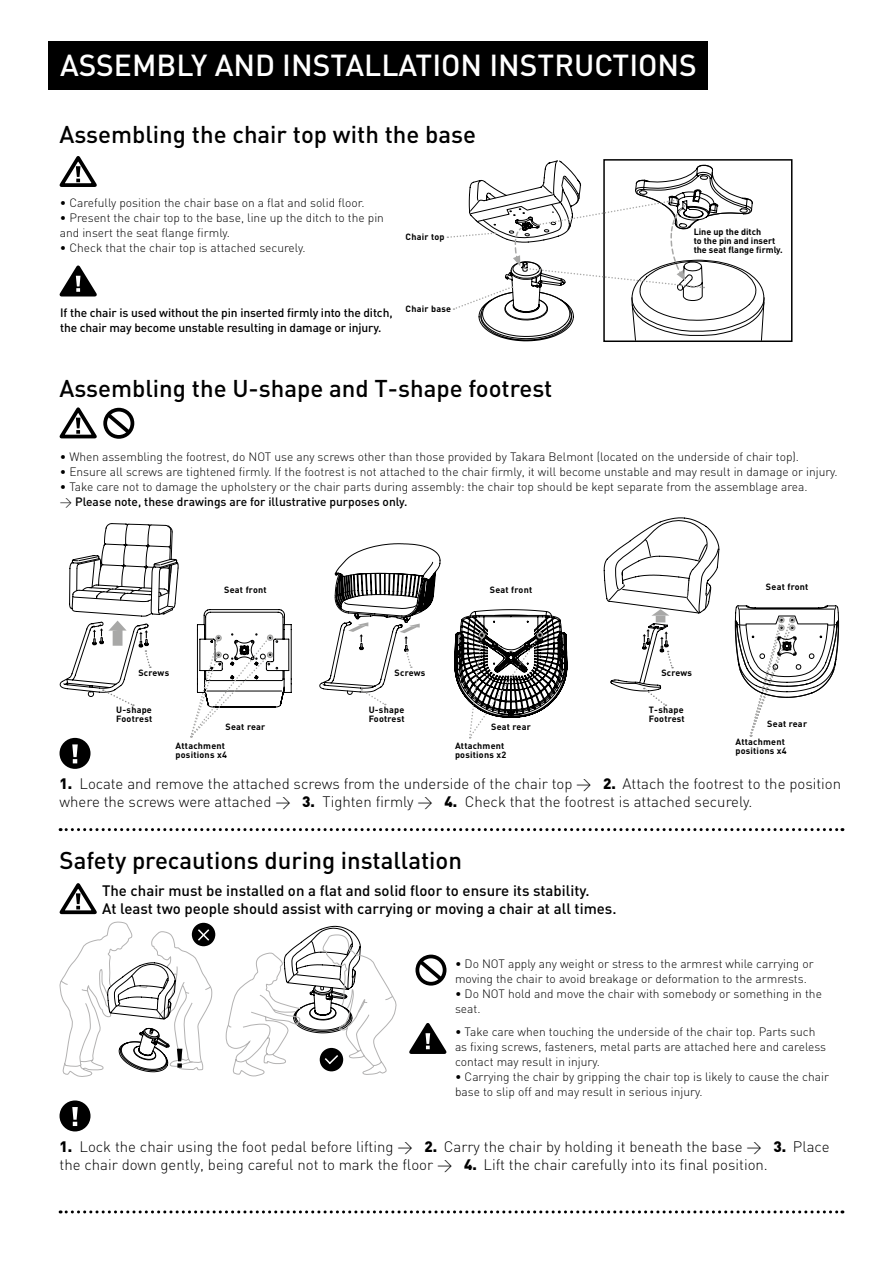
<style>
.page{position:relative;width:893px;height:1263px;background:#fff}
.page>*{position:absolute;margin:0;border:0;box-sizing:border-box;transform-origin:0 0}
.t1{font:500 30px "DIN";color:#fff}
.t2{font:500 24px "DIN";color:#000}
.t3{font:300 15px/18px "DIN";color:#000}
.t4{font:500 15px/18px "DIN";color:#000}
.t5{font:300 12px/15px "DIN";color:#000}
.t6{font:500 12px/15px "DIN";letter-spacing:-.01em;color:#000}
.t7{font:700 9px/9px "DIN";letter-spacing:.025em;color:#000}
.t8{font:700 9px/9px "DIN";color:#000}
.s1{font-weight:500}
.s2{font-weight:900}
</style>
<div class="page">
<div style="left:603px;top:159px;width:189px;height:183px;border:2px solid #000"></div>
<div style="left:48px;top:41px;width:660px;height:48px;background:#000"></div>
<svg style="left:60px;top:828px;width:783px;height:3px"></svg>
<svg style="left:60px;top:1210px;width:783px;height:3px"></svg>
<svg style="left:447px;top:159px;width:318px;height:183px"></svg>
<svg style="left:59px;top:265px;width:38px;height:32px"></svg>
<svg style="left:415px;top:954px;width:32px;height:32px"></svg>
<svg style="left:59px;top:407px;width:76px;height:32px"></svg>
<svg style="left:59px;top:156px;width:38px;height:31px"></svg>
<svg style="left:409px;top:1023px;width:38px;height:31px"></svg>
<div style="left:61px;top:1102px;width:28px;height:27px;background:#000;border-radius:50%"></div>
<div style="left:60px;top:1100px;width:31px;height:31px;border:4px solid #000;border-radius:50%"></div>
<svg style="left:72px;top:1107px;width:6px;height:19px"></svg>
<div style="left:61px;top:740px;width:28px;height:27px;background:#000;border-radius:50%"></div>
<div style="left:60px;top:738px;width:31px;height:31px;border:4px solid #000;border-radius:50%"></div>
<svg style="left:72px;top:744px;width:6px;height:19px"></svg>
<svg style="left:59px;top:523px;width:120px;height:183px"></svg>
<svg style="left:190px;top:609px;width:102px;height:128px"></svg>
<svg style="left:734px;top:605px;width:105px;height:131px"></svg>
<svg style="left:319px;top:543px;width:122px;height:163px"></svg>
<svg style="left:603px;top:517px;width:117px;height:189px"></svg>
<svg style="left:455px;top:609px;width:112px;height:129px"></svg>
<div style="left:192px;top:923px;width:23px;height:23px;background:#000;border-radius:50%"></div>
<svg style="left:59px;top:883px;width:153px;height:194px"></svg>
<svg style="left:225px;top:925px;width:172px;height:152px"></svg>
<p class="t1" style="left:60px;top:46px;width:638px">ASSEMBLY AND INSTALLATION INSTRUCTIONS</p>
<p class="t2" style="left:60px;top:119px;width:418px">Assembling the chair top with the base</p>
<p class="t5" style="left:60px;top:196px;width:306px">• Carefully position the chair base on a flat and solid floor.</p>
<p class="t5" style="left:60px;top:211px;width:326px">• Present the chair top to the base, line up the ditch to the pin and insert the seat flange firmly.</p>
<p class="t5" style="left:60px;top:241px;width:247px">• Check that the chair top is attached securely.</p>
<p class="t7" style="left:406px;top:232px;width:41px">Chair top</p>
<p class="t6" style="left:60px;top:305px;width:334px">If the chair is used without the pin inserted firmly into the ditch, the chair may become unstable resulting in damage or injury.</p>
<p class="t7" style="left:406px;top:304px;width:47px">Chair base</p>
<p class="t2" style="left:60px;top:373px;width:494px">Assembling the U-shape and T-shape footrest</p>
<p class="t8" style="left:694px;top:227px;width:91px">Line up the ditch<br>to the pin and insert the seat flange firmly.</p>
<p class="t5" style="left:60px;top:449px;width:741px">• When assembling the footrest, do NOT use any screws other than those provided by Takara Belmont (located on the underside of chair top).</p>
<p class="t5" style="left:60px;top:464px;width:779px">• Ensure all screws are tightened firmly. If the footrest is not attached to the chair firmly, it will become unstable and may result in damage or injury.</p>
<p class="t5" style="left:60px;top:479px;width:749px">• Take care not to damage the upholstery or the chair parts during assembly: the chair top should be kept separate from the assemblage area. &gt; <span class="s1">Please note, these drawings are for illustrative purposes only.</span></p>
<p class="t7" style="left:224px;top:585px;width:44px">Seat front</p>
<p class="t7" style="left:490px;top:585px;width:44px">Seat front</p>
<p class="t7" style="left:766px;top:582px;width:44px">Seat front</p>
<p class="t7" style="left:138px;top:668px;width:32px">Screws</p>
<p class="t7" style="left:116px;top:705px;width:37px">U-shape<br>Footrest</p>
<p class="t7" style="left:369px;top:705px;width:37px">U-shape<br>Footrest</p>
<p class="t7" style="left:649px;top:705px;width:37px">T-shape<br>Footrest</p>
<p class="t7" style="left:395px;top:668px;width:32px">Screws</p>
<p class="t7" style="left:661px;top:668px;width:32px">Screws</p>
<p class="t7" style="left:226px;top:722px;width:41px">Seat rear</p>
<p class="t7" style="left:176px;top:740px;width:53px">Attachment positions x4</p>
<p class="t7" style="left:491px;top:722px;width:41px">Seat rear</p>
<p class="t7" style="left:455px;top:740px;width:53px">Attachment positions x2</p>
<p class="t7" style="left:767px;top:719px;width:41px">Seat rear</p>
<p class="t7" style="left:735px;top:737px;width:53px">Attachment positions x4</p>
<p class="t3" style="left:60px;top:775px;width:783px"><span class="s2">1.</span> Locate and remove the attached screws from the underside of the chair top &gt; <span class="s2">2.</span> Attach the footrest to the position where the screws were attached &gt; <span class="s2">3.</span> Tighten firmly &gt; <span class="s2">4.</span> Check that the footrest is attached securely.</p>
<p class="t2" style="left:60px;top:845px;width:404px">Safety precautions during installation</p>
<p class="t4" style="left:102px;top:880px;width:516px">The chair must be installed on a flat and solid floor to ensure its stability.<br>At least two people should assist with carrying or moving a chair at all times.</p>
<p class="t5" style="left:455px;top:956px;width:360px">• Do NOT apply any weight or stress to the armrest while carrying or moving the chair to avoid breakage or deformation to the armrests.</p>
<p class="t5" style="left:455px;top:986px;width:368px">• Do NOT hold and move the chair with somebody or something in the seat.</p>
<p class="t5" style="left:455px;top:1024px;width:373px">• Take care when touching the underside of the chair top. Parts such as fixing screws, fasteners, metal parts are attached here and careless contact may result in injury.</p>
<p class="t5" style="left:455px;top:1069px;width:376px">• Carrying the chair by gripping the chair top is likely to cause the chair base to slip off and may result in serious injury.</p>
<p class="t3" style="left:60px;top:1137px;width:771px"><span class="s2">1.</span> Lock the chair using the foot pedal before lifting &gt; <span class="s2">2.</span> Carry the chair by holding it beneath the base &gt; <span class="s2">3.</span> Place the chair down gently, being careful not to mark the floor &gt; <span class="s2">4.</span> Lift the chair carefully into its final position.</p>
</div>
